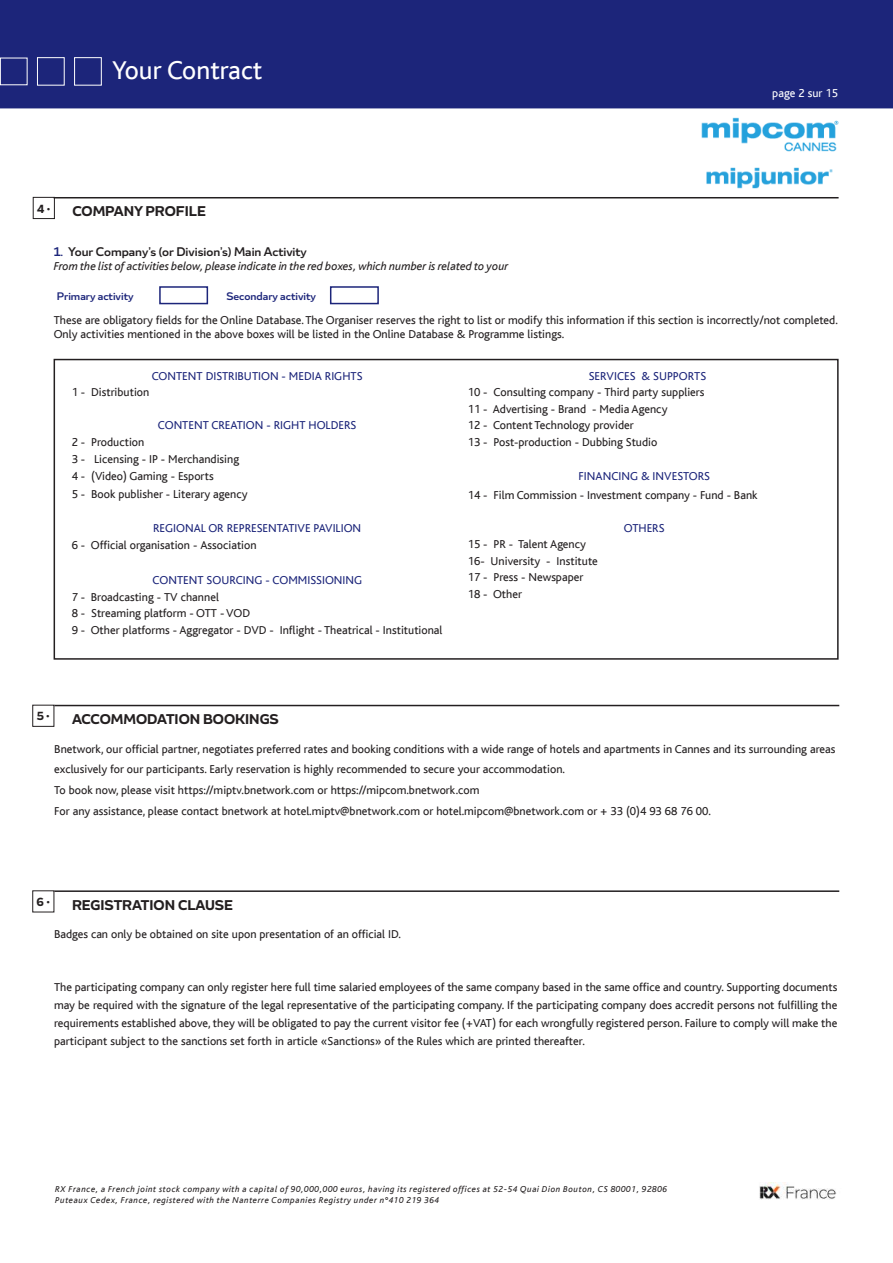
<style>
.page{position:relative;width:893px;height:1263px;background:#fff}
.page>*{position:absolute;margin:0;border:0;box-sizing:border-box;transform-origin:0 0}
.t1{font:27px "Bliss";color:#fff}
.t2{font:600 13.5px "Blanc";color:#231f20}
.t3{font:12px/16.5px "Bliss";color:#231f20}
.t4{font:12px "Bliss";color:#1c257a}
.t5{font:italic 12px "Bliss";color:#231f20}
.t6{font:500 12px "Blanc";color:#231f20}
.t7{font:12px "Bliss";color:#fff}
.t8{font:600 11.25px "Blanc";color:#231f20}
.t9{font:500 10.5px "Blanc";color:#1c257a}
.t10{font:italic 9px/10.8px "Bliss";letter-spacing:.06em;color:#231f20}
.s1{font-family:"Bliss";font-weight:400;font-style:italic;font-size:12px}
.s2{color:#1c257a}
</style>
<div class="page">
<div style="left:0;top:0;width:893px;height:108px;background:#1c257a"></div>
<hr style="left:54px;top:197px;width:785px;height:1px;background:#231f20">
<div style="left:37px;top:57px;width:28px;height:29px;border:1px solid #fff"></div>
<div style="left:74px;top:57px;width:28px;height:29px;border:1px solid #fff"></div>
<div style="left:32px;top:705px;width:22px;height:22px;border:1px solid #231f20"></div>
<div style="left:330px;top:286px;width:49px;height:18px;border:2px solid #1c257a"></div>
<div style="left:159px;top:286px;width:49px;height:18px;border:2px solid #1c257a"></div>
<div style="left:33px;top:197px;width:22px;height:22px;border:1px solid #231f20"></div>
<hr style="left:54px;top:705px;width:785px;height:1px;background:#231f20">
<hr style="left:54px;top:890px;width:785px;height:2px;background:#231f20">
<div style="left:54px;top:359px;width:785px;height:301px;border:2px solid #231f20"></div>
<img style="left:759px;top:1183px;width:78px;height:17px">
<img style="left:701px;top:117px;width:138px;height:35px">
<img style="left:706px;top:167px;width:127px;height:22px">
<h1 class="t1" style="left:112px;top:56px;width:152px">Your Contract</h1>
<p class="t7" style="left:772px;top:86px;width:67px">page 2 sur 15</p>
<p class="t8" style="left:37px;top:201px;width:15px">4 <span class="s1">•</span></p>
<p class="t2" style="left:73px;top:202px;width:135px">COMPANY PROFILE</p>
<p class="t6" style="left:54px;top:243px;width:255px"><span class="s2">1.</span> Your Company’s (or Division’s) Main Activity</p>
<p class="t5" style="left:54px;top:260px;width:456px">From the list of activities below, please indicate in the red boxes, which number is related to your</p>
<p class="t9" style="left:57px;top:289px;width:78px">Primary activity</p>
<p class="t9" style="left:226px;top:289px;width:91px">Secondary activity</p>
<p class="t3" style="left:54px;top:313px;width:786px;line-height:14.4px">These are obligatory fields for the Online Database. The Organiser reserves the right to list or modify this information if this section is incorrectly/not completed.<br>Only activities mentioned in the above boxes will be listed in the Online Database &amp; Programme listings.</p>
<p class="t4" style="left:152px;top:369px;width:212px">CONTENT DISTRIBUTION - MEDIA RIGHTS</p>
<p class="t3" style="left:72px;top:384px;width:79px">1 - Distribution</p>
<p class="t4" style="left:158px;top:419px;width:200px">CONTENT CREATION - RIGHT HOLDERS</p>
<p class="t3" style="left:72px;top:434px;width:178px;line-height:17.1px">2 - Production<br>3 - Licensing - IP - Merchandising<br>4 - (Video) Gaming - Esports<br>5 - Book publisher - Literary agency</p>
<p class="t4" style="left:153px;top:522px;width:210px">REGIONAL OR REPRESENTATIVE PAVILION</p>
<p class="t3" style="left:72px;top:537px;width:186px">6 - Official organisation - Association</p>
<p class="t4" style="left:152px;top:574px;width:211px">CONTENT SOURCING - COMMISSIONING</p>
<p class="t3" style="left:72px;top:589px;width:372px">7 - Broadcasting - TV channel<br>8 - Streaming platform - OTT - VOD<br>9 - Other platforms - Aggregator - DVD - Inflight - Theatrical - Institutional</p>
<p class="t4" style="left:589px;top:369px;width:119px">SERVICES &amp; SUPPORTS</p>
<p class="t3" style="left:468px;top:384px;width:238px">10 - Consulting company - Third party suppliers 11 - Advertising - Brand - Media Agency<br>12 - Content Technology provider<br>13 - Post-production - Dubbing Studio</p>
<p class="t4" style="left:578px;top:470px;width:133px">FINANCING &amp; INVESTORS</p>
<p class="t3" style="left:468px;top:487px;width:291px">14 - Film Commission - Investment company - Fund - Bank</p>
<p class="t4" style="left:624px;top:522px;width:42px">OTHERS</p>
<p class="t3" style="left:468px;top:536px;width:132px">15 - PR - Talent Agency<br>16- University - Institute<br>17 - Press - Newspaper<br>18 - Other</p>
<p class="t8" style="left:37px;top:709px;width:15px">5 <span class="s1">•</span></p>
<p class="t2" style="left:72px;top:710px;width:208px">ACCOMMODATION BOOKINGS</p>
<p class="t3" style="left:54px;top:738px;width:783px;line-height:20.7px">Bnetwork, our official partner, negotiates preferred rates and booking conditions with a wide range of hotels and apartments in Cannes and its surrounding areas exclusively for our participants. Early reservation is highly recommended to secure your accommodation.<br>To book now, please visit https://miptv.bnetwork.com or https://mipcom.bnetwork.com<br>For any assistance, please contact bnetwork at hotel.miptv@bnetwork.com or hotel.mipcom@bnetwork.com or + 33 (0)4 93 68 76 00.</p>
<p class="t8" style="left:37px;top:894px;width:15px">6 <span class="s1">•</span></p>
<p class="t2" style="left:72px;top:896px;width:162px">REGISTRATION CLAUSE</p>
<p class="t3" style="left:54px;top:926px;width:348px">Badges can only be obtained on site upon presentation of an official ID.</p>
<p class="t3" style="left:54px;top:978px;width:785px;line-height:18px;text-align:justify">The participating company can only register here full time salaried employees of the same company based in the same office and country. Supporting documents may be required with the signature of the legal representative of the participating company. If the participating company does accredit persons not fulfilling the requirements established above, they will be obligated to pay the current visitor fee (+VAT) for each wrongfully registered person. Failure to comply will make the participant subject to the sanctions set forth in article «Sanctions» of the Rules which are printed thereafter.</p>
<p class="t10" style="left:55px;top:1184px;width:613px">RX France, a French joint stock company with a capital of 90,000,000 euros, having its registered offices at 52-54 Quai Dion Bouton, CS 80001, 92806<br>Puteaux Cedex, France, registered with the Nanterre Companies Registry under n°410 219 364</p>
</div>
